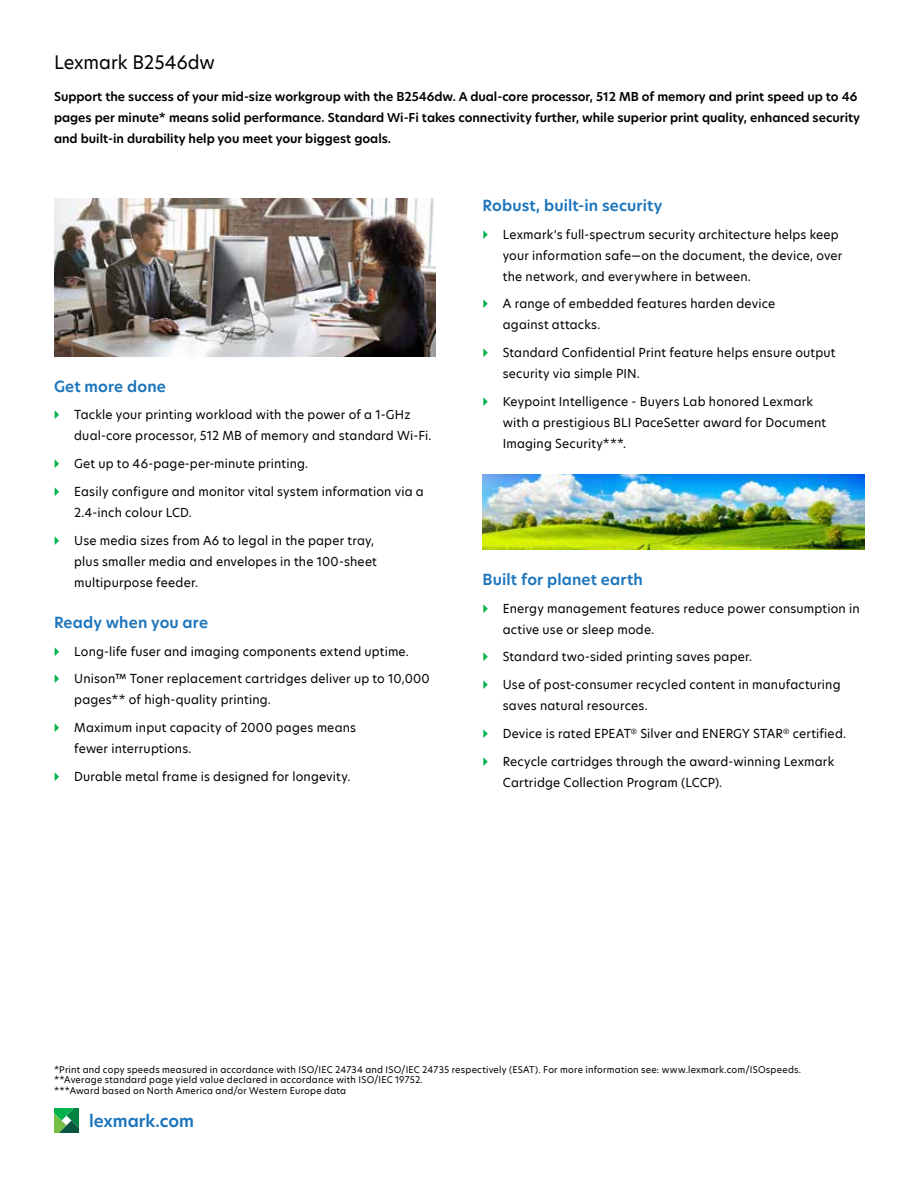
<style>
.page{position:relative;width:918px;height:1188px;background:#fff}
.page>*{position:absolute;margin:0;border:0;box-sizing:border-box;transform-origin:0 0}
.t1{font:18px "TP Hero";color:#000}
.t2{font:600 16.5px "TP Hero";color:#1c75bc}
.t3{font:600 15px "TP Hero";letter-spacing:.01em;color:#1c75bc}
.t4{font:12px/21px "TP Hero";letter-spacing:.015em;color:#000}
.t5{font:600 12px/21px "TP Hero";color:#000}
.t6{font:9px/10.5px "TP Hero";letter-spacing:.025em;color:#000}
</style>
<div class="page">
<svg style="left:54px;top:1108px;width:25px;height:25px"></svg>
<img style="left:54px;top:199px;width:381px;height:157px">
<img style="left:483px;top:474px;width:381px;height:76px">
<h1 class="t1" style="left:54px;top:50px;width:162px">Lexmark B2546dw</h1>
<p class="t5" style="left:54px;top:87px;width:808px">Support the success of your mid-size workgroup with the B2546dw. A dual-core processor, 512 MB of memory and print speed up to 46 pages per minute* means solid performance. Standard Wi-Fi takes connectivity further, while superior print quality, enhanced security and built-in durability help you meet your biggest goals.</p>
<p class="t3" style="left:54px;top:376px;width:113px">Get more done</p>
<p class="t4" style="left:74px;top:404px;width:359px">Tackle your printing workload with the power of a 1-GHz dual-core processor, 512 MB of memory and standard Wi-Fi.</p>
<p class="t4" style="left:74px;top:453px;width:236px">Get up to 46-page-per-minute printing.</p>
<p class="t4" style="left:74px;top:481px;width:351px">Easily configure and monitor vital system information via a<br>2.4-inch colour LCD.</p>
<p class="t4" style="left:74px;top:530px;width:304px">Use media sizes from A6 to legal in the paper tray, plus smaller media and envelopes in the 100-sheet multipurpose feeder.</p>
<p class="t3" style="left:54px;top:612px;width:156px">Ready when you are</p>
<p class="t4" style="left:74px;top:641px;width:336px">Long-life fuser and imaging components extend uptime.</p>
<p class="t4" style="left:74px;top:668px;width:357px">Unison™ Toner replacement cartridges deliver up to 10,000 pages** of high-quality printing.</p>
<p class="t4" style="left:74px;top:717px;width:283px">Maximum input capacity of 2000 pages means fewer interruptions.</p>
<p class="t4" style="left:74px;top:766px;width:278px">Durable metal frame is designed for longevity.</p>
<p class="t3" style="left:483px;top:195px;width:181px">Robust, built-in security</p>
<p class="t4" style="left:503px;top:223px;width:341px">Lexmark’s full-spectrum security architecture helps keep your information safe—on the document, the device, over the network, and everywhere in between.</p>
<p class="t4" style="left:503px;top:293px;width:274px">A range of embedded features harden device against attacks.</p>
<p class="t4" style="left:503px;top:342px;width:334px">Standard Confidential Print feature helps ensure output security via simple PIN.</p>
<p class="t4" style="left:503px;top:391px;width:325px">Keypoint Intelligence - Buyers Lab honored Lexmark with a prestigious BLI PaceSetter award for Document<br>Imaging Security***.</p>
<p class="t3" style="left:483px;top:569px;width:162px">Built for planet earth</p>
<p class="t4" style="left:503px;top:598px;width:358px">Energy management features reduce power consumption in active use or sleep mode.</p>
<p class="t4" style="left:503px;top:646px;width:251px">Standard two-sided printing saves paper.</p>
<p class="t4" style="left:503px;top:674px;width:339px">Use of post-consumer recycled content in manufacturing saves natural resources.</p>
<p class="t4" style="left:503px;top:723px;width:345px">Device is rated EPEAT<sup>®</sup> Silver and ENERGY STAR<sup>®</sup> certified.</p>
<p class="t4" style="left:503px;top:751px;width:333px">Recycle cartridges through the award-winning Lexmark<br>Cartridge Collection Program (LCCP).</p>
<p class="t6" style="left:54px;top:1064px;width:749px">*Print and copy speeds measured in accordance with ISO/IEC 24734 and ISO/IEC 24735 respectively (ESAT). For more information see: www.lexmark.com/ISOspeeds. **Average standard page yield value declared in accordance with ISO/IEC 19752.<br>***Award based on North America and/or Western Europe data</p>
<h2 class="t2" style="left:89px;top:1110px;width:106px">lexmark.com</h2>
</div>
